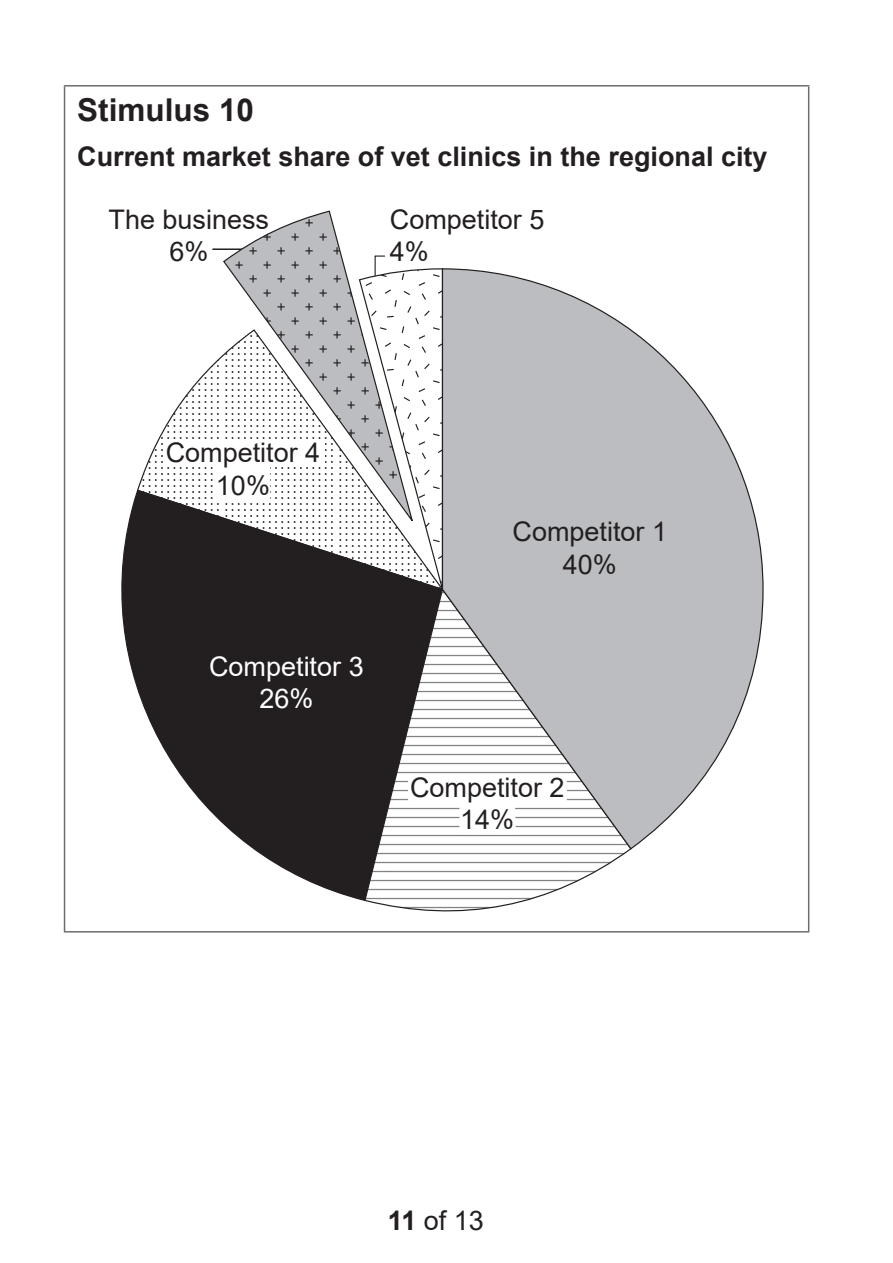
<style>
.page{position:relative;width:893px;height:1263px;background:#fff}
.page>*{position:absolute;margin:0;border:0;box-sizing:border-box;transform-origin:0 0}
.Question___Stimulus{font:700 31.5px "Arial";color:#231f20}
.t1{font:27px/32.4px "Arial";color:#231f20;text-align:center}
.Body_text{font:700 27px "Arial";color:#231f20}
.t2{font:27px/32.4px "Arial";color:#fff;text-align:center}
.s1{font-weight:700}
</style>
<div class="page">
<hr style="left:64px;top:85px;width:745px;height:2px;background:#6c6d70">
<hr style="left:64px;top:87px;width:1px;height:844px;background:#6c6d70">
<hr style="left:808px;top:87px;width:1px;height:844px;background:#6c6d70">
<hr style="left:64px;top:931px;width:745px;height:1px;background:#6c6d70">
<hr style="left:213px;top:248px;width:88px;height:2px;background:#231f20">
<svg style="left:414px;top:268px;width:27px;height:60px"></svg>
<svg style="left:222px;top:210px;width:192px;height:118px"></svg>
<svg style="left:137px;top:328px;width:304px;height:161px"></svg>
<svg style="left:121px;top:489px;width:320px;height:412px"></svg>
<svg style="left:363px;top:588px;width:267px;height:324px"></svg>
<svg style="left:441px;top:268px;width:323px;height:582px"></svg>
<svg style="left:408px;top:775px;width:159px;height:59px"></svg>
<div style="left:163px;top:439px;width:162px;height:26px;background:#fff"></div>
<div style="left:216px;top:459px;width:54px;height:42px;background:#fff"></div>
<h3 class="Question___Stimulus" style="left:77px;top:88px;width:178px">Stimulus 10</h3>
<p class="Body_text" style="left:77px;top:137px;width:692px">Current market share of vet clinics in the regional city</p>
<p class="t1" style="left:390px;top:203px;width:156px;text-align:left">Competitor 5<br>4%</p>
<p class="t1" style="left:109px;top:203px;width:162px">The business<br>6%</p>
<p class="t1" style="left:166px;top:436px;width:156px">Competitor 4<br>10%</p>
<p class="t2" style="left:209px;top:650px;width:156px">Competitor 3<br>26%</p>
<p class="t1" style="left:513px;top:515px;width:156px">Competitor 1<br>40%</p>
<p class="t1" style="left:410px;top:771px;width:156px">Competitor 2<br>14%</p>
<p class="t1" style="left:388px;top:1203px;width:98px"><span class="s1">11</span> of 13</p>
</div>
